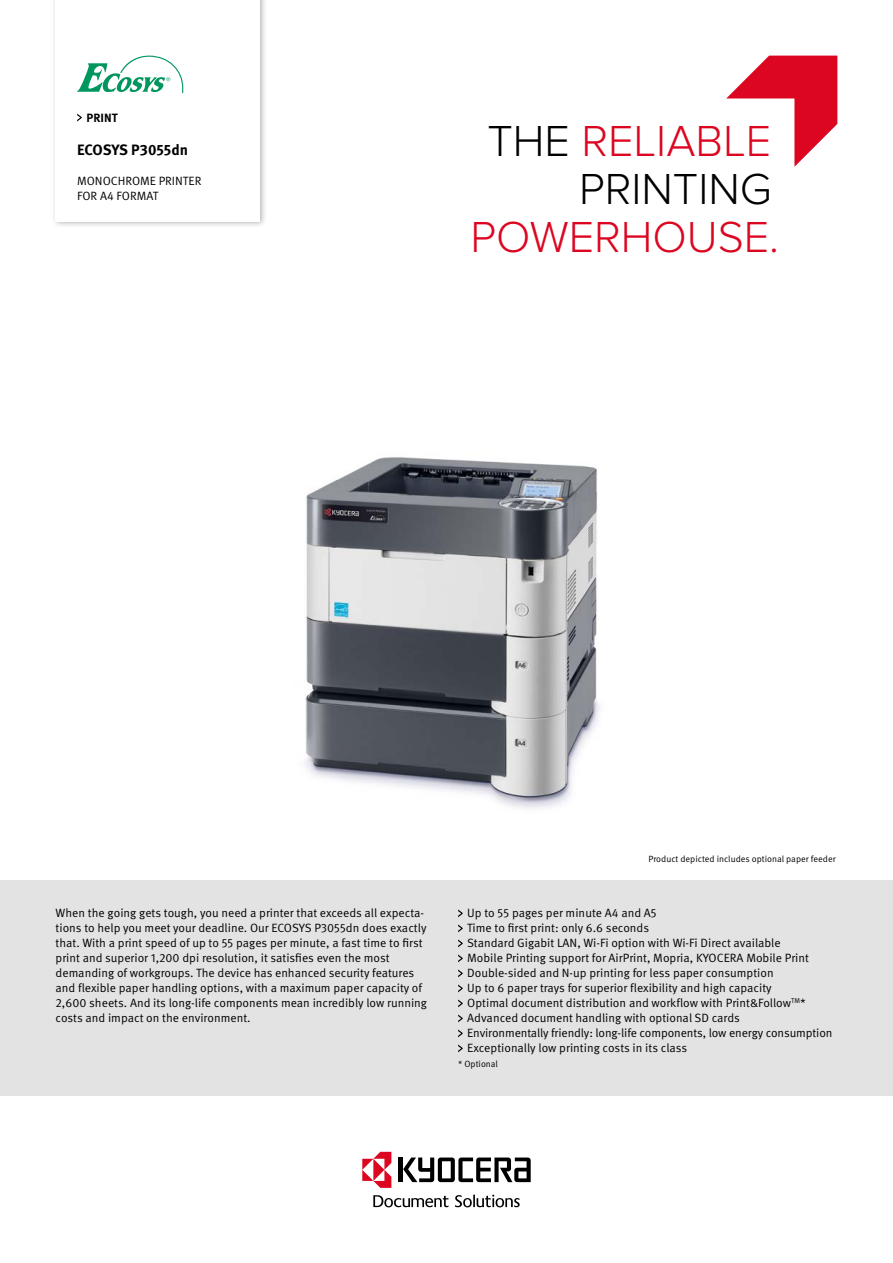
<style>
.page{position:relative;width:893px;height:1263px;background:#fff}
.page>*{position:absolute;margin:0;border:0;box-sizing:border-box;transform-origin:0 0}
.t1{font:300 45px/48px "Proxima Nova";color:#000;text-align:right}
.t2{font:300 45px "Proxima Nova";color:#dc0621}
.t3{font:700 15px "Meta Pro";color:#000}
.t4{font:12px/15px "Meta Pro Norm";color:#000}
.t5{font:700 12px "Meta Pro";color:#000}
.t6{font:9px "Meta Pro Norm";color:#000}
.s1{color:#dc0621}
</style>
<div class="page">
<img style="left:305px;top:457px;width:295px;height:352px">
<div style="left:0;top:880px;width:893px;height:216px;background:#e3e3e3"></div>
<hr style="left:399px;top:1157px;width:4px;height:25px;background:#000">
<svg style="left:403px;top:1157px;width:128px;height:25px"></svg>
<svg style="left:362px;top:1152px;width:29px;height:36px"></svg>
<svg style="left:455px;top:1195px;width:65px;height:12px"></svg>
<svg style="left:373px;top:1195px;width:75px;height:12px"></svg>
<div style="left:51px;top:0;width:216px;height:228px;background:#000;opacity:.3"></div>
<div style="left:56px;top:0;width:204px;height:222px;background:#fff"></div>
<svg style="left:77px;top:56px;width:106px;height:37px"></svg>
<svg style="left:726px;top:56px;width:111px;height:111px"></svg>
<svg style="left:458px;top:909px;width:5px;height:8px"></svg>
<svg style="left:458px;top:924px;width:5px;height:8px"></svg>
<svg style="left:458px;top:939px;width:5px;height:8px"></svg>
<svg style="left:458px;top:954px;width:5px;height:8px"></svg>
<svg style="left:458px;top:969px;width:5px;height:8px"></svg>
<svg style="left:458px;top:984px;width:5px;height:8px"></svg>
<svg style="left:458px;top:999px;width:5px;height:8px"></svg>
<svg style="left:458px;top:1014px;width:5px;height:8px"></svg>
<svg style="left:458px;top:1029px;width:5px;height:8px"></svg>
<svg style="left:458px;top:1044px;width:5px;height:8px"></svg>
<svg style="left:77px;top:114px;width:5px;height:8px"></svg>
<p class="t5" style="left:87px;top:108px;width:33px">PRINT</p>
<p class="t3" style="left:77px;top:138px;width:112px">ECOSYS P3055dn</p>
<p class="t4" style="left:77px;top:172px;width:126px">MONOCHROME PRINTER<br>FOR A4 FORMAT</p>
<h1 class="t1" style="left:487px;top:118px;width:286px">THE <span class="s1">RELIABLE<br></span>PRINTING</h1>
<h1 class="t2" style="left:470px;top:211px;width:310px">POWERHOUSE.</h1>
<p class="t6" style="left:648px;top:852px;width:189px">Product depicted includes optional paper feeder</p>
<p class="t4" style="left:56px;top:905px;width:373px">When the going gets tough, you need a printer that exceeds all expecta&shy;tions to help you meet your deadline. Our ECOSYS P3055dn does exactly that. With a print speed of up to 55 pages per minute, a fast time to first print and superior 1,200 dpi resolution, it satisfies even the most demanding of workgroups. The device has enhanced security features and flexible paper handling options, with a maximum paper capacity of 2,600 sheets. And its long-life components mean incredibly low running costs and impact on the environment.</p>
<p class="t4" style="left:467px;top:905px;width:367px">Up to 55 pages per minute A4 and A5<br>Time to first print: only 6.6 seconds<br>Standard Gigabit LAN, Wi-Fi option with Wi-Fi Direct available<br>Mobile Printing support for AirPrint, Mopria, KYOCERA Mobile Print Double-sided and N-up printing for less paper consumption<br>Up to 6 paper trays for superior flexibility and high capacity<br>Optimal document distribution and workflow with Print&amp;Follow<sup>TM</sup>* Advanced document handling with optional SD cards<br>Environmentally friendly: long-life components, low energy consumption Exceptionally low printing costs in its class</p>
<p class="t6" style="left:458px;top:1057px;width:41px">* Optional</p>
</div>
